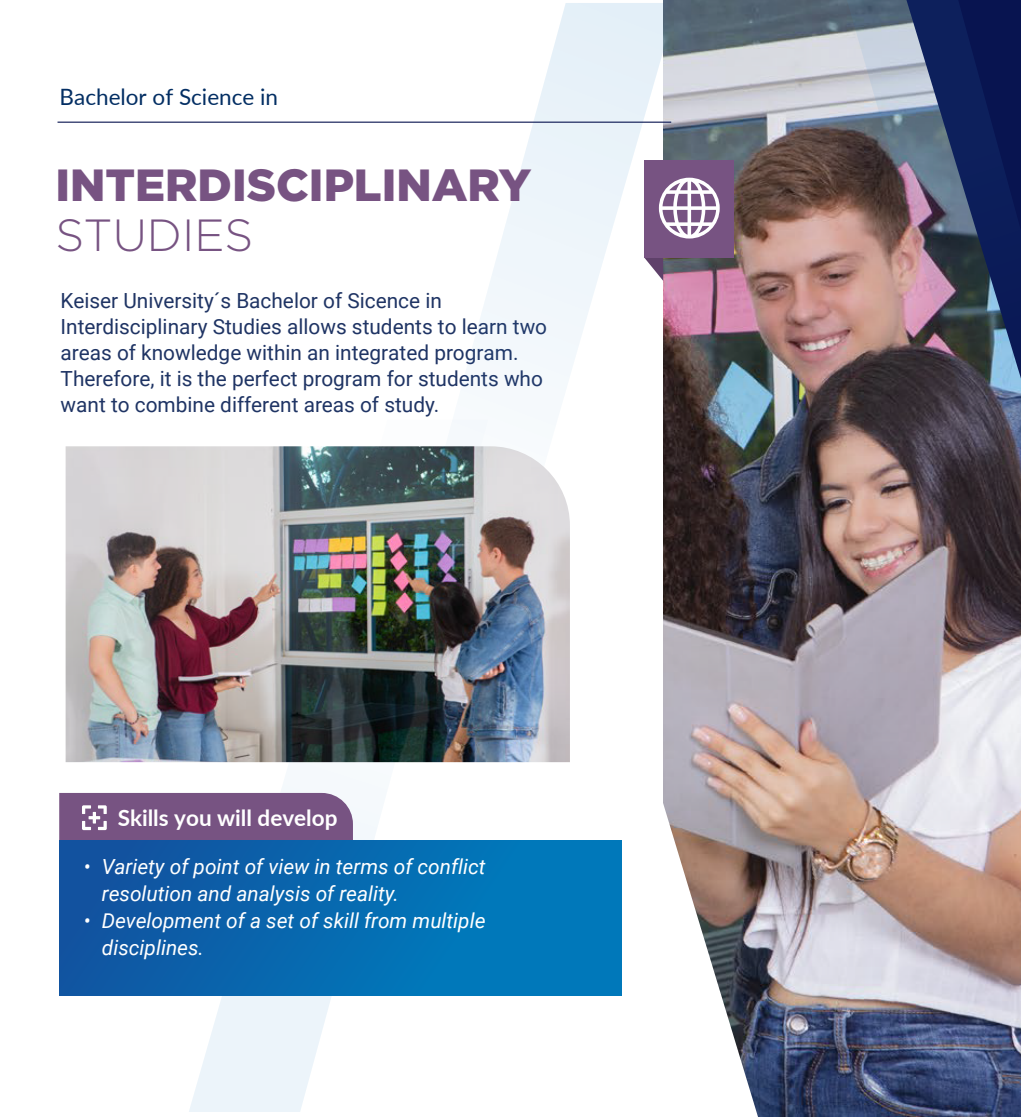
<style>
.page{position:relative;width:1021px;height:1117px;background:#fff}
.page>*{position:absolute;margin:0;border:0;box-sizing:border-box;transform-origin:0 0}
.t1{font:900 45px "Gotham";color:#775382}
.t2{font:300 45px "Gotham";color:#775382}
.t3{font:700 22.5px "Lato";color:#fff}
.t4{font:22.5px "Lato";color:#032e63}
.t5{font:20.7px/25.9px "Roboto";color:#1f3464}
.t6{font:italic 20.7px/27px "Roboto";color:#fff}
</style>
<div class="page">
<svg style="left:377px;top:3px;width:286px;height:388px"></svg>
<svg style="left:189px;top:420px;width:299px;height:691px"></svg>
<img style="left:663px;top:0;width:358px;height:1115px">
<img style="left:663px;top:715px;width:95px;height:401px">
<img style="left:846px;top:0;width:175px;height:689px">
<hr style="left:58px;top:122px;width:613px;height:1px;background:#081450">
<svg style="left:353px;top:825px;width:135px;height:10px"></svg>
<svg style="left:59px;top:947px;width:563px;height:73px"></svg>
<div style="left:59px;top:840px;width:562px;height:155px;background:linear-gradient(to right,#1253a0,#007fbf)"></div>
<svg style="left:644px;top:257px;width:19px;height:24px"></svg>
<div style="left:644px;top:160px;width:89px;height:97px;background:#775382"></div>
<svg style="left:659px;top:178px;width:60px;height:60px"></svg>
<svg style="left:59px;top:792px;width:294px;height:51px;background:#775b8a"></svg>
<img style="left:66px;top:446px;width:504px;height:316px">
<p class="t4" style="left:60px;top:81px;width:220px">Bachelor of Science in</p>
<h1 class="t1" style="left:55px;top:159px;width:477px">INTERDISCIPLINARY</h1>
<h1 class="t2" style="left:55px;top:210px;width:199px">STUDIES</h1>
<p class="t5" style="left:61px;top:287px;width:488px">Keiser University´s Bachelor of Sicence in Interdisciplinary Studies allows students to learn two areas of knowledge within an integrated program.<br>Therefore, it is the perfect program for students who want to combine different areas of study.</p>
<p class="t3" style="left:118px;top:801px;width:221px">Skills you will develop</p>
<p class="t6" style="left:102px;top:852px;width:385px;text-indent:-18px">• Variety of point of view in terms of conflict resolution and analysis of reality.</p>
<p class="t6" style="left:102px;top:906px;width:385px;text-indent:-18px">• Development of a set of skill from multiple disciplines.</p>
</div>
